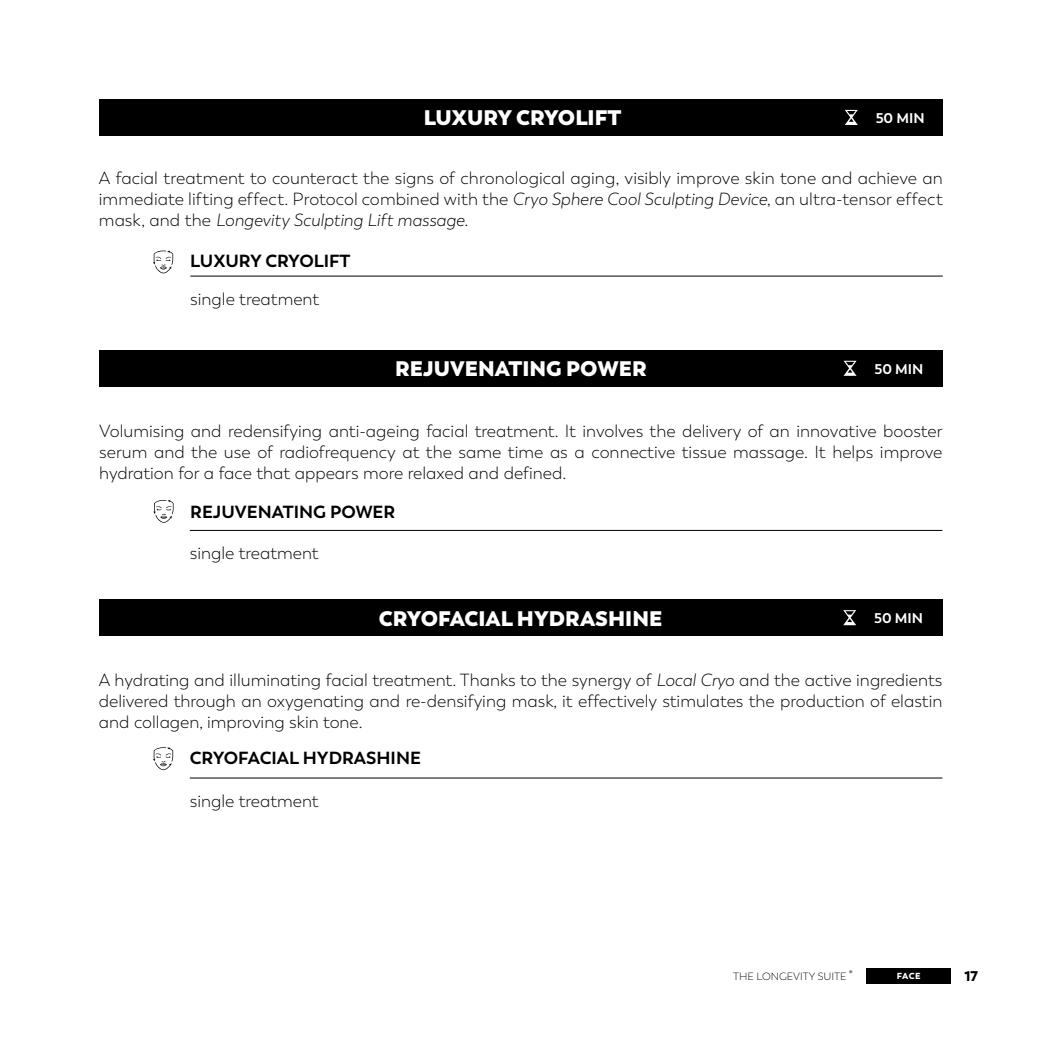
<style>
.page{position:relative;width:1042px;height:1042px;background:#fff}
.page>*{position:absolute;margin:0;border:0;box-sizing:border-box;transform-origin:0 0}
.t1{font:800 21px "Trenda";color:#fff}
.t2{font:300 17.5px/21px "Trenda";color:#000;text-align:justify}
.t3{font:700 17.5px "Trenda";color:#000}
.t4{font:700 14px "Trenda";color:#fff}
.t5{font:900 14px "Trenda";color:#000}
.t6{font:300 10.5px "Trenda";color:#000}
.t7{font:900 8.75px "Trenda";color:#fff}
.t8{font:7px "Trenda";color:#000}
.s1{font-style:italic}
</style>
<div class="page">
<div style="left:866px;top:968px;width:84px;height:15px;background:#000"></div>
<div style="left:99px;top:99px;width:844px;height:37px;background:#000"></div>
<svg style="left:153px;top:251px;width:20px;height:22px"></svg>
<svg style="left:845px;top:110px;width:13px;height:15px"></svg>
<hr style="left:190px;top:276px;width:753px;height:1px;background:#000">
<div style="left:99px;top:350px;width:844px;height:36px;background:#000"></div>
<svg style="left:843px;top:361px;width:13px;height:15px"></svg>
<svg style="left:153px;top:500px;width:21px;height:23px"></svg>
<hr style="left:190px;top:530px;width:752px;height:1px;background:#000">
<svg style="left:153px;top:747px;width:20px;height:23px"></svg>
<div style="left:99px;top:599px;width:843px;height:37px;background:#000"></div>
<svg style="left:843px;top:610px;width:13px;height:15px"></svg>
<hr style="left:190px;top:778px;width:752px;height:1px;background:#000">
<p class="t1" style="left:424px;top:104px;width:199px">LUXURY CRYOLIFT</p>
<p class="t4" style="left:876px;top:109px;width:50px">50 MIN</p>
<p class="t2" style="left:99px;top:168px;width:845px">A facial treatment to counteract the signs of chronological aging, visibly improve skin tone and achieve an immediate lifting effect. Protocol combined with the <span class="s1">Cryo Sphere Cool Sculpting Device</span>, an ultra-tensor effect mask, and the <span class="s1">Longevity Sculpting Lift massage</span>.</p>
<p class="t3" style="left:190px;top:250px;width:162px">LUXURY CRYOLIFT</p>
<p class="t2" style="left:190px;top:289px;width:130px">single treatment</p>
<p class="t1" style="left:395px;top:355px;width:253px">REJUVENATING POWER</p>
<p class="t4" style="left:874px;top:360px;width:50px">50 MIN</p>
<p class="t2" style="left:99px;top:420px;width:845px">Volumising and redensifying anti-ageing facial treatment. It involves the delivery of an innovative booster serum and the use of radiofrequency at the same time as a connective tissue massage. It helps improve hydration for a face that appears more relaxed and defined.</p>
<p class="t3" style="left:190px;top:501px;width:206px">REJUVENATING POWER</p>
<p class="t2" style="left:190px;top:542px;width:130px">single treatment</p>
<p class="t1" style="left:379px;top:604px;width:285px">CRYOFACIAL HYDRASHINE</p>
<p class="t4" style="left:874px;top:609px;width:50px">50 MIN</p>
<p class="t2" style="left:99px;top:669px;width:845px">A hydrating and illuminating facial treatment. Thanks to the synergy of <span class="s1">Local Cryo</span> and the active ingredients delivered through an oxygenating and re-densifying mask, it effectively stimulates the production of elastin and collagen, improving skin tone.</p>
<p class="t3" style="left:190px;top:747px;width:233px">CRYOFACIAL HYDRASHINE</p>
<p class="t2" style="left:190px;top:790px;width:130px">single treatment</p>
<p class="t8" style="left:849px;top:969px;width:5px">®</p>
<p class="t6" style="left:733px;top:970px;width:115px">THE LONGEVITY SUITE</p>
<p class="t7" style="left:897px;top:970px;width:25px">FACE</p>
<p class="t5" style="left:964px;top:967px;width:15px">17</p>
</div>
